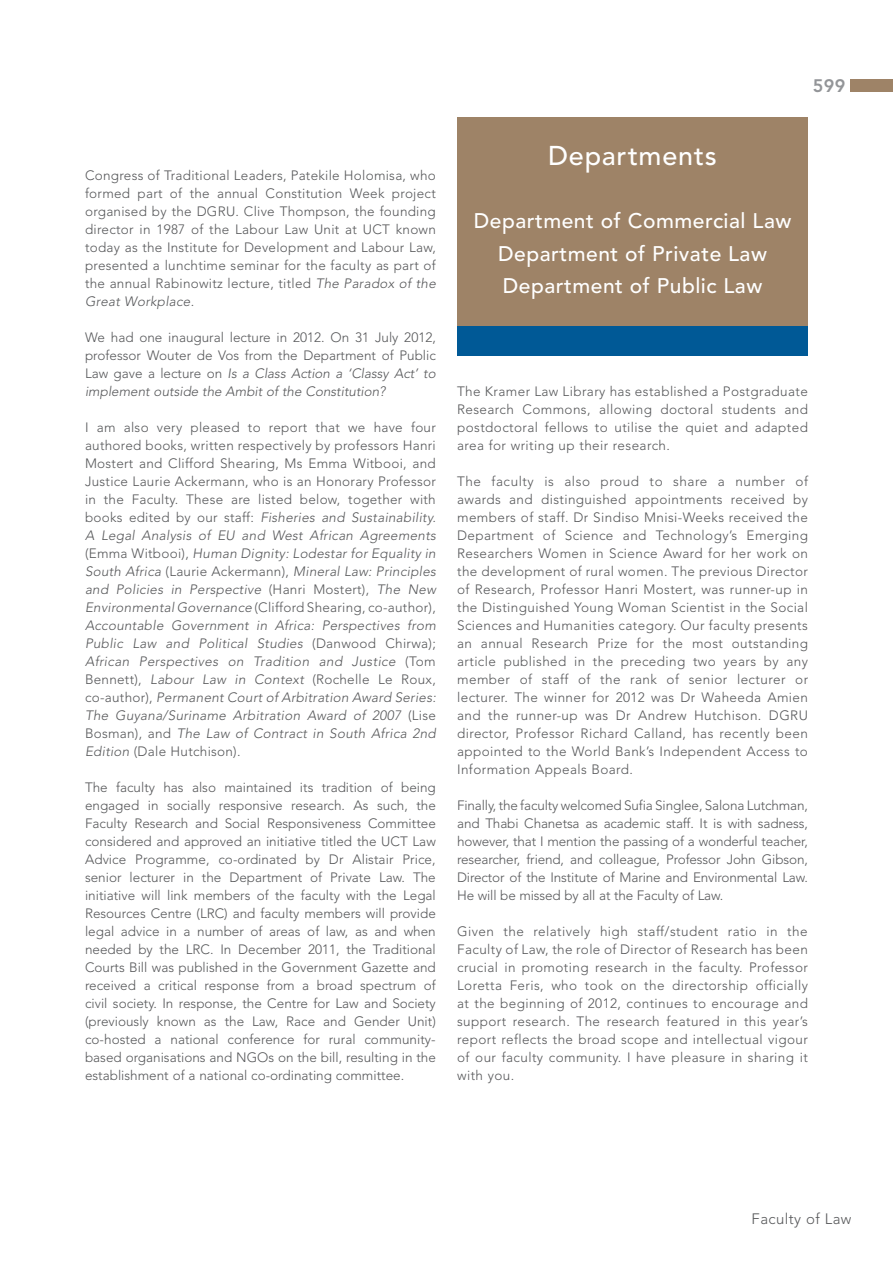
<style>
.page{position:relative;width:893px;height:1263px;background:#fff}
.page>*{position:absolute;margin:0;border:0;box-sizing:border-box;transform-origin:0 0}
.t1{font:500 27px "Avenir LT Std";letter-spacing:.03em;color:#fff}
.t2{font:500 21px/32.8px "Avenir LT Std";letter-spacing:.025em;color:#fff;text-align:center}
.t3{font:800 18px "Avenir LT Std";color:#939598}
.t4{font:300 15px "Avenir LT Std";letter-spacing:.025em;color:#57585a}
.t5{font:300 13.5px/18px "Avenir LT Std";letter-spacing:.02em;color:#57585a;text-align:justify}
.t6{font:italic 300 13.5px/18px "Avenir LT Std";letter-spacing:.02em;color:#57585a;text-align:justify}
.s1{font-style:italic}
.s2{font-style:normal}
</style>
<div class="page">
<div style="left:850px;top:79px;width:43px;height:13px;background:#9e8367"></div>
<div style="left:457px;top:117px;width:351px;height:225px;background:#9e8367"></div>
<div style="left:457px;top:326px;width:351px;height:30px;background:#005996"></div>
<h3 class="t3" style="left:813px;top:75px;width:34px">599</h3>
<p class="t5" style="left:85px;top:166px;width:352px">Congress of Traditional Leaders, Patekile Holomisa, who formed part of the annual Constitution Week project organised by the DGRU. Clive Thompson, the founding director in 1987 of the Labour Law Unit at UCT known today as the Institute for Development and Labour Law, presented a lunchtime seminar for the faculty as part of the annual Rabinowitz lecture, titled <span class="s1">The Paradox of the Great Workplace</span>.</p>
<p class="t5" style="left:85px;top:328px;width:352px">We had one inaugural lecture in 2012. On 31 July 2012, professor Wouter de Vos from the Department of Public Law gave a lecture on <span class="s1">Is a Class Action a ‘Classy Act’ to implement outside the Ambit of the Constitution?</span></p>
<p class="t6" style="left:85px;top:419px;width:352px"><span class="s2">I am also very pleased to report that we have four authored books, written respectively by professors Hanri Mostert and Clifford Shearing, Ms Emma Witbooi, and Justice Laurie Ackermann, who is an Honorary Professor in the Faculty. These are listed below, together with books edited by our staff:</span> Fisheries and Sustainability.<br>A Legal Analysis of EU and West African Agreements <span class="s2">(Emma Witbooi),</span> Human Dignity: Lodestar for Equality in South Africa <span class="s2">(Laurie Ackermann),</span> Mineral Law: Principles and Policies in Perspective <span class="s2">(Hanri Mostert),</span> The New Environmental Governance <span class="s2">(Clifford Shearing, co-author), </span>Accountable Government in Africa: Perspectives from Public Law and Political Studies <span class="s2">(Danwood Chirwa); </span>African Perspectives on Tradition and Justice <span class="s2">(Tom Bennett),</span> Labour Law in Context <span class="s2">(Rochelle Le Roux, co-author),</span> Permanent Court of Arbitration Award Series:<br>The Guyana/Suriname Arbitration Award of 2007 <span class="s2">(Lise Bosman), and</span> The Law of Contract in South Africa 2nd Edition <span class="s2">(Dale Hutchison).</span></p>
<p class="t5" style="left:85px;top:778px;width:352px">The faculty has also maintained its tradition of being engaged in socially responsive research. As such, the Faculty Research and Social Responsiveness Committee considered and approved an initiative titled the UCT Law Advice Programme, co-ordinated by Dr Alistair Price, senior lecturer in the Department of Private Law. The initiative will link members of the faculty with the Legal Resources Centre (LRC) and faculty members will provide legal advice in a number of areas of law, as and when needed by the LRC. In December 2011, the Traditional Courts Bill was published in the Government Gazette and received a critical response from a broad spectrum of civil society. In response, the Centre for Law and Society (previously known as the Law, Race and Gender Unit) co-hosted a national conference for rural community&shy;based organisations and NGOs on the bill, resulting in the establishment of a national co-ordinating committee.</p>
<h1 class="t1" style="left:548px;top:140px;width:170px">Departments</h1>
<h2 class="t2" style="left:474px;top:204px;width:319px">Department of Commercial Law<br>Department of Private Law<br>Department of Public Law</h2>
<p class="t5" style="left:457px;top:382px;width:352px">The Kramer Law Library has established a Postgraduate Research Commons, allowing doctoral students and postdoctoral fellows to utilise the quiet and adapted area for writing up their research.</p>
<p class="t5" style="left:457px;top:472px;width:352px">The faculty is also proud to share a number of awards and distinguished appointments received by members of staff. Dr Sindiso Mnisi-Weeks received the Department of Science and Technology’s Emerging Researchers Women in Science Award for her work on the development of rural women. The previous Director of Research, Professor Hanri Mostert, was runner-up in the Distinguished Young Woman Scientist in the Social Sciences and Humanities category. Our faculty presents an annual Research Prize for the most outstanding article published in the preceding two years by any member of staff of the rank of senior lecturer or lecturer. The winner for 2012 was Dr Waheeda Amien and the runner-up was Dr Andrew Hutchison. DGRU director, Professor Richard Calland, has recently been appointed to the World Bank’s Independent Access to Information Appeals Board.</p>
<p class="t5" style="left:457px;top:796px;width:352px">Finally, the faculty welcomed Sufia Singlee, Salona Lutchman, and Thabi Chanetsa as academic staff. It is with sadness, however, that I mention the passing of a wonderful teacher, researcher, friend, and colleague, Professor John Gibson, Director of the Institute of Marine and Environmental Law.<br>He will be missed by all at the Faculty of Law.</p>
<p class="t5" style="left:457px;top:922px;width:352px">Given the relatively high staff/student ratio in the Faculty of Law, the role of Director of Research has been crucial in promoting research in the faculty. Professor Loretta Feris, who took on the directorship officially at the beginning of 2012, continues to encourage and support research. The research featured in this year’s report reflects the broad scope and intellectual vigour of our faculty community. I have pleasure in sharing it with you.</p>
<p class="t4" style="left:752px;top:1210px;width:101px">Faculty of Law</p>
</div>
